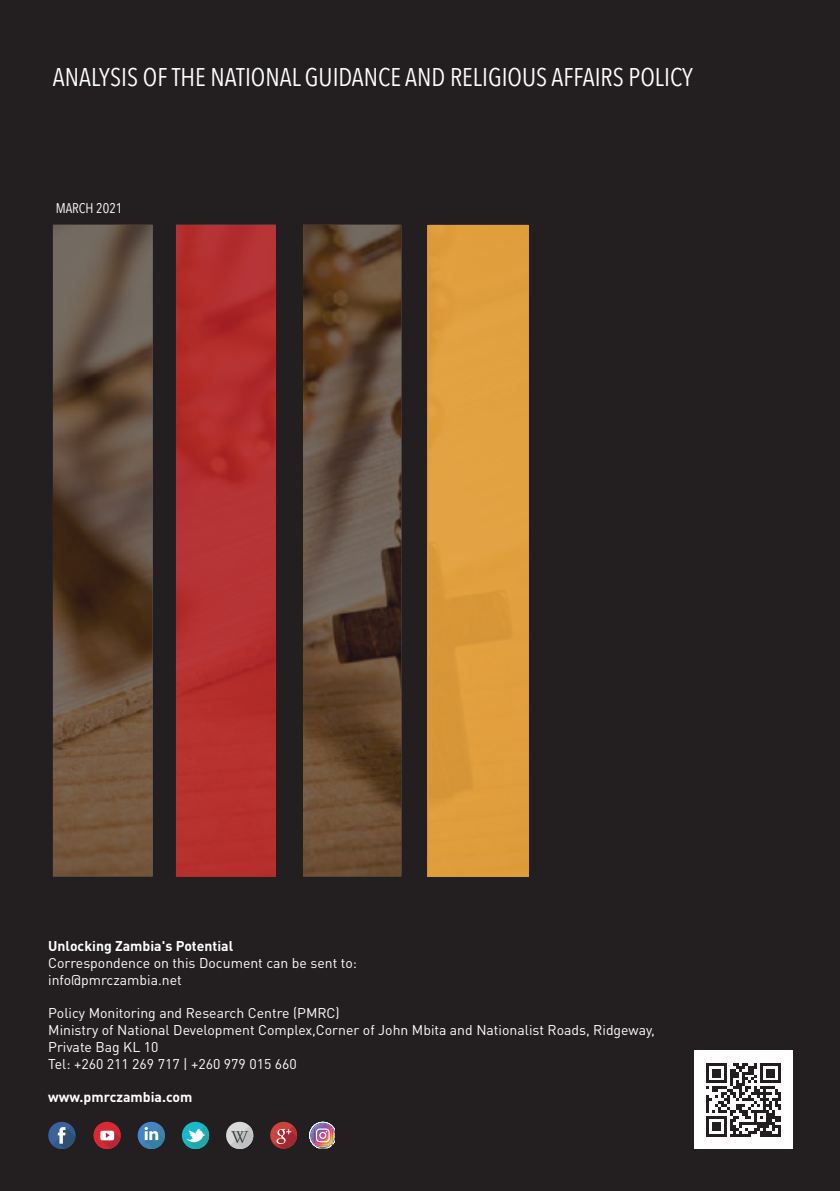
<style>
.page{position:relative;width:840px;height:1191px;background:#fff}
.page>*{position:absolute;margin:0;border:0;box-sizing:border-box;transform-origin:0 0}
.t1{font:25.6px "Avenir Next Condensed";color:#fff}
.t2{font:14px "DIN Pro";color:#fff}
.t3{font:700 14px "DIN Pro";color:#fff}
.t4{font:14px "Avenir Next Condensed";color:#fff}
</style>
<div class="page">
<div style="left:0;top:0;width:839px;height:1191px;background:#231f20"></div>
<img style="left:53px;top:225px;width:349px;height:651px">
<div style="left:176px;top:225px;width:100px;height:651px;background:#b6302f"></div>
<div style="left:426px;top:225px;width:102px;height:651px;background:#e19f3d"></div>
<div style="left:693px;top:1050px;width:99px;height:99px;background:#fff"></div>
<svg style="left:706px;top:1063px;width:74px;height:74px"></svg>
<svg style="left:48px;top:1121px;width:28px;height:28px"></svg>
<svg style="left:270px;top:1121px;width:27px;height:27px"></svg>
<svg style="left:274px;top:1125px;width:23px;height:23px"></svg>
<svg style="left:138px;top:1121px;width:27px;height:27px"></svg>
<svg style="left:141px;top:1125px;width:24px;height:23px"></svg>
<svg style="left:182px;top:1121px;width:27px;height:27px"></svg>
<svg style="left:186px;top:1125px;width:23px;height:23px"></svg>
<svg style="left:226px;top:1121px;width:27px;height:27px"></svg>
<svg style="left:230px;top:1125px;width:23px;height:23px"></svg>
<svg style="left:93px;top:1121px;width:28px;height:27px"></svg>
<svg style="left:97px;top:1125px;width:24px;height:23px"></svg>
<img style="left:309px;top:1121px;width:16px;height:19px">
<img style="left:310px;top:1122px;width:25px;height:26px">
<img style="left:311px;top:1123px;width:23px;height:24px">
<img style="left:314px;top:1127px;width:18px;height:18px">
<img style="left:316px;top:1128px;width:13px;height:14px">
<svg style="left:319px;top:1130px;width:8px;height:9px"></svg>
<p class="t1" style="left:53px;top:55px;width:641px">ANALYSIS OF THE NATIONAL GUIDANCE AND RELIGIOUS AFFAIRS POLICY</p>
<p class="t4" style="left:56px;top:196px;width:68px">MARCH 2021</p>
<p class="t3" style="left:48px;top:934px;width:186px">Unlocking Zambia's Potential</p>
<p class="t2" style="left:48px;top:953px;width:310px">Correspondence on this Document can be sent to:</p>
<p class="t2" style="left:48px;top:970px;width:135px">info@pmrczambia.net</p>
<p class="t2" style="left:48px;top:1003px;width:293px">Policy Monitoring and Research Centre (PMRC)</p>
<p class="t2" style="left:48px;top:1020px;width:608px">Ministry of National Development Complex,Corner of John Mbita and Nationalist Roads, Ridgeway,</p>
<p class="t2" style="left:48px;top:1037px;width:112px">Private Bag KL 10</p>
<p class="t2" style="left:48px;top:1054px;width:250px">Tel: +260 211 269 717 | +260 979 015 660</p>
<p class="t3" style="left:48px;top:1085px;width:146px">www.pmrczambia.com</p>
</div>
